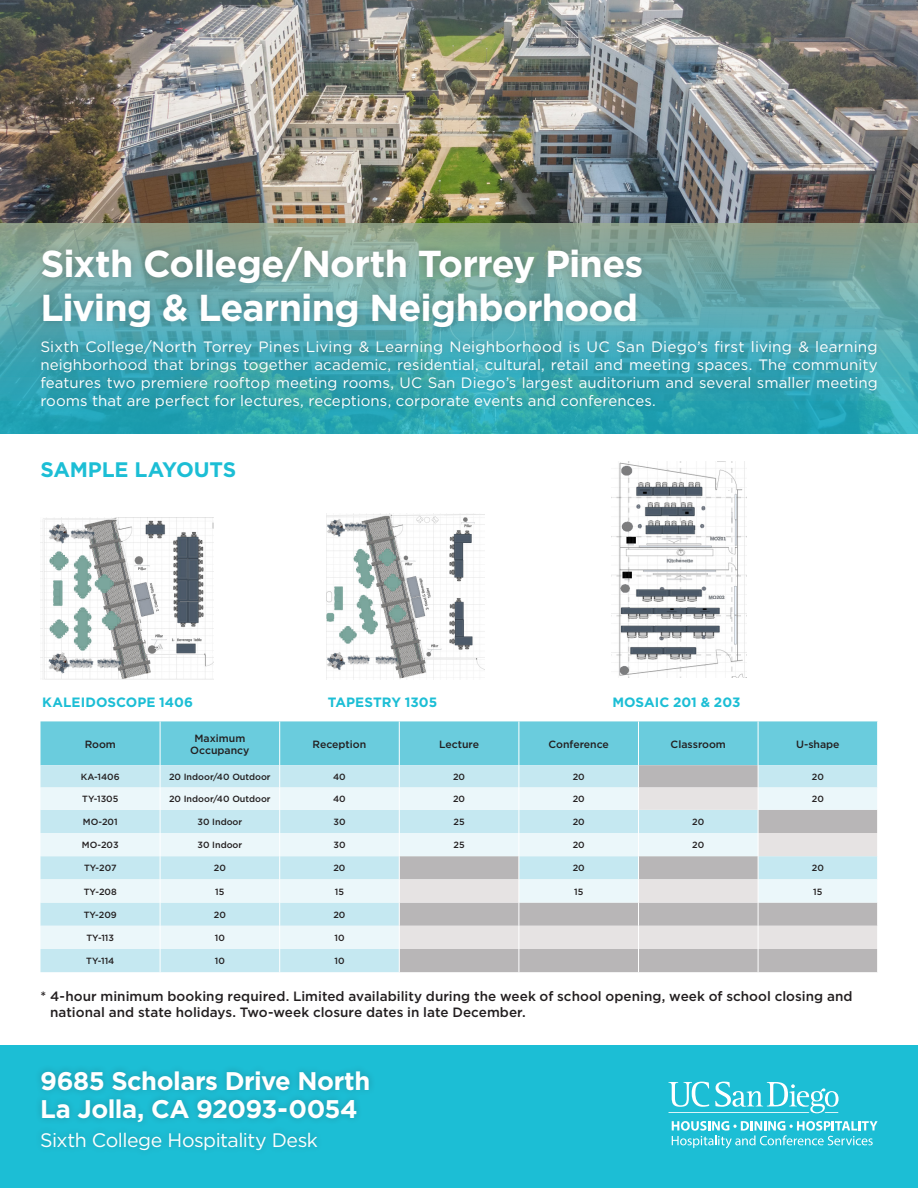
<style>
.page{position:relative;width:918px;height:1188px;background:#fff}
.page>*{position:absolute;margin:0;border:0;box-sizing:border-box;transform-origin:0 0}
.Body{font:700 37.5px/43.5px "Gotham";letter-spacing:-.02em;color:#fff}
.Body-2{font:700 25.5px "Gotham";letter-spacing:-.02em;color:#fff}
.Subtitle{font:700 21px "Gotham";letter-spacing:-.01em;color:#1cbed5}
.Body-3{font:19.5px "Gotham";letter-spacing:-.025em;color:#fff}
.Body-4{font:15px/18px "Gotham";letter-spacing:.005em;color:#fff;text-align:justify}
.t1{font:500 13.5px/16.5px "Gotham";color:#231f20}
.Subtitle-2{font:700 13.5px "Gotham";letter-spacing:.005em;color:#1cbed5}
.t2{font:500 10.5px/12px "Gotham";color:#231f20;text-align:center}
.t3{font:500 9px "Gotham";color:#231f20}
</style>
<div class="page">
<img style="left:0;top:0;width:918px;height:224px">
<svg style="left:0;top:224px;width:918px;height:209px;background:#55a3a2"></svg>
<div style="left:0;top:1045px;width:918px;height:143px;background:#1cbed5"></div>
<svg style="left:669px;top:1082px;width:170px;height:31px"></svg>
<svg style="left:672px;top:1121px;width:206px;height:27px"></svg>
<div style="left:34px;top:240px;width:850px;height:175px;background:#231f20;opacity:.25"></div>
<div style="left:34px;top:1064px;width:342px;height:94px;background:#231f20;opacity:.25"></div>
<img style="left:40px;top:517px;width:174px;height:162px">
<img style="left:326px;top:513px;width:159px;height:167px">
<img style="left:612px;top:461px;width:135px;height:217px">
<svg style="left:40px;top:721px;width:838px;height:251px;background:#c1dfe5"></svg>
<p class="Body" style="left:40px;top:242px;width:604px">Sixth College/North Torrey Pines<br>Living &amp; Learning Neighborhood</p>
<p class="Body-4" style="left:40px;top:337px;width:839px">Sixth College/North Torrey Pines Living &amp; Learning Neighborhood is UC San Diego’s first living &amp; learning neighborhood that brings together academic, residential, cultural, retail and meeting spaces. The community features two premiere rooftop meeting rooms, UC San Diego’s largest auditorium and several smaller meeting rooms that are perfect for lectures, receptions, corporate events and conferences.</p>
<p class="Subtitle" style="left:40px;top:456px;width:197px">SAMPLE LAYOUTS</p>
<p class="Subtitle-2" style="left:42px;top:694px;width:153px">KALEIDOSCOPE 1406</p>
<p class="Subtitle-2" style="left:328px;top:694px;width:111px">TAPESTRY 1305</p>
<p class="Subtitle-2" style="left:612px;top:694px;width:130px">MOSAIC 201 &amp; 203</p>
<p class="t2" style="left:85px;top:738px;width:33px">Room</p>
<p class="t2" style="left:190px;top:732px;width:61px">Maximum<br>Occupancy</p>
<p class="t2" style="left:313px;top:738px;width:55px">Reception</p>
<p class="t2" style="left:439px;top:738px;width:42px">Lecture</p>
<p class="t2" style="left:548px;top:738px;width:62px">Conference</p>
<p class="t2" style="left:671px;top:738px;width:57px">Classroom</p>
<p class="t2" style="left:796px;top:738px;width:45px">U-shape</p>
<p class="t3" style="left:81px;top:771px;width:40px">KA-1406</p>
<p class="t3" style="left:169px;top:771px;width:103px">20 Indoor/40 Outdoor</p>
<p class="t3" style="left:333px;top:771px;width:14px">40</p>
<p class="t3" style="left:453px;top:771px;width:14px">20</p>
<p class="t3" style="left:573px;top:771px;width:14px">20</p>
<p class="t3" style="left:812px;top:771px;width:14px">20</p>
<p class="t3" style="left:82px;top:793px;width:38px">TY-1305</p>
<p class="t3" style="left:169px;top:793px;width:103px">20 Indoor/40 Outdoor</p>
<p class="t3" style="left:333px;top:793px;width:14px">40</p>
<p class="t3" style="left:453px;top:793px;width:14px">20</p>
<p class="t3" style="left:573px;top:793px;width:14px">20</p>
<p class="t3" style="left:812px;top:793px;width:14px">20</p>
<p class="t3" style="left:83px;top:816px;width:36px">MO-201</p>
<p class="t3" style="left:198px;top:816px;width:46px">30 Indoor</p>
<p class="t3" style="left:333px;top:816px;width:14px">30</p>
<p class="t3" style="left:454px;top:816px;width:13px">25</p>
<p class="t3" style="left:573px;top:816px;width:14px">20</p>
<p class="t3" style="left:692px;top:816px;width:14px">20</p>
<p class="t3" style="left:82px;top:839px;width:38px">MO-203</p>
<p class="t3" style="left:198px;top:839px;width:46px">30 Indoor</p>
<p class="t3" style="left:333px;top:839px;width:14px">30</p>
<p class="t3" style="left:454px;top:839px;width:13px">25</p>
<p class="t3" style="left:573px;top:839px;width:14px">20</p>
<p class="t3" style="left:692px;top:839px;width:14px">20</p>
<p class="t3" style="left:84px;top:862px;width:34px">TY-207</p>
<p class="t3" style="left:214px;top:862px;width:14px">20</p>
<p class="t3" style="left:333px;top:862px;width:14px">20</p>
<p class="t3" style="left:573px;top:862px;width:14px">20</p>
<p class="t3" style="left:812px;top:862px;width:14px">20</p>
<p class="t3" style="left:84px;top:886px;width:34px">TY-208</p>
<p class="t3" style="left:215px;top:886px;width:11px">15</p>
<p class="t3" style="left:335px;top:886px;width:11px">15</p>
<p class="t3" style="left:574px;top:886px;width:11px">15</p>
<p class="t3" style="left:813px;top:886px;width:11px">15</p>
<p class="t3" style="left:84px;top:909px;width:35px">TY-209</p>
<p class="t3" style="left:214px;top:909px;width:14px">20</p>
<p class="t3" style="left:333px;top:909px;width:14px">20</p>
<p class="t3" style="left:86px;top:932px;width:29px">TY-113</p>
<p class="t3" style="left:215px;top:932px;width:12px">10</p>
<p class="t3" style="left:334px;top:932px;width:12px">10</p>
<p class="t3" style="left:86px;top:955px;width:30px">TY-114</p>
<p class="t3" style="left:215px;top:955px;width:12px">10</p>
<p class="t3" style="left:334px;top:955px;width:12px">10</p>
<p class="t1" style="left:50px;top:988px;width:804px;text-indent:-10px">* 4-hour minimum booking required. Limited availability during the week of school opening, week of school closing and national and state holidays. Two-week closure dates in late December.</p>
<p class="Body-2" style="left:40px;top:1064px;width:332px">9685 Scholars Drive North</p>
<p class="Body-2" style="left:40px;top:1092px;width:319px">La Jolla, CA 92093-0054</p>
<p class="Body-3" style="left:40px;top:1127px;width:279px">Sixth College Hospitality Desk</p>
</div>
